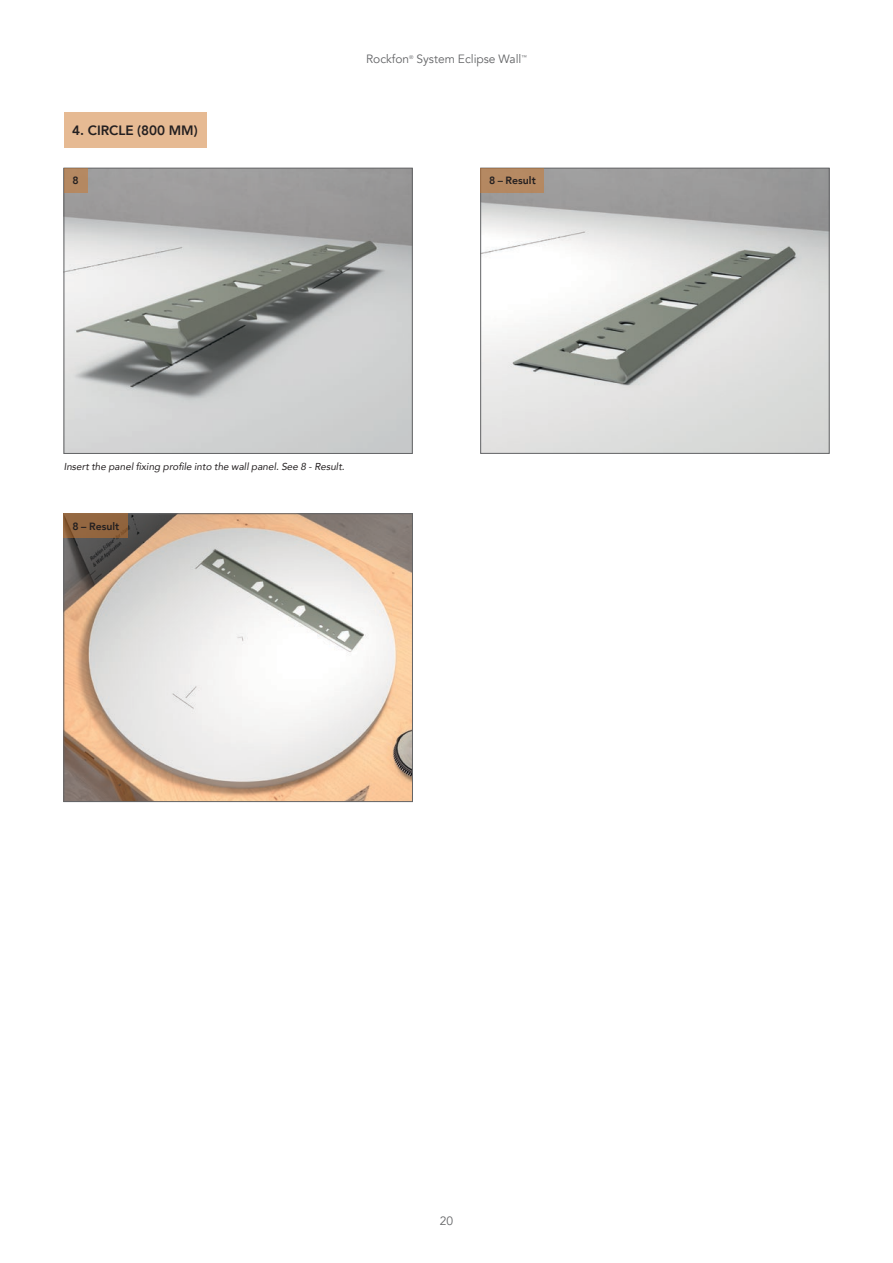
<style>
.page{position:relative;width:893px;height:1263px;background:#fff}
.page>*{position:absolute;margin:0;border:0;box-sizing:border-box;transform-origin:0 0}
.t1{font:800 13.5px "Avenir";color:#231f20}
.t2{font:12px "Avenir";color:#636466}
.t3{font:800 10.5px "Avenir";color:#231f20}
.t4{font:italic 10.05px "Avenir";color:#231f20}
.t5{font:5.4px "Avenir";color:#636466}
</style>
<div class="page">
<img style="left:66px;top:170px;width:344px;height:282px">
<div style="left:64px;top:168px;width:348px;height:286px;border:1px solid #636466"></div>
<img style="left:482px;top:170px;width:345px;height:281px">
<div style="left:480px;top:168px;width:349px;height:285px;border:1px solid #636466"></div>
<img style="left:66px;top:515px;width:345px;height:285px">
<div style="left:64px;top:513px;width:349px;height:289px;border:1px solid #636466"></div>
<div style="left:64px;top:168px;width:23px;height:24px;background:#b58861"></div>
<div style="left:480px;top:168px;width:64px;height:24px;background:#b58962"></div>
<svg style="left:64px;top:514px;width:64px;height:24px;background:#91643d"></svg>
<div style="left:64px;top:113px;width:143px;height:35px;background:#e6ba93"></div>
<h1 class="t1" style="left:72px;top:120px;width:127px">4. CIRCLE (800 MM)</h1>
<p class="t3" style="left:73px;top:172px;width:8px">8</p>
<p class="t2" style="left:366px;top:52px;width:45px">Rockfon</p>
<p class="t5" style="left:409px;top:54px;width:6px">®</p>
<p class="t2" style="left:416px;top:52px;width:106px">System Eclipse Wall</p>
<p class="t5" style="left:521px;top:54px;width:7px">™</p>
<p class="t3" style="left:489px;top:172px;width:48px">8 – Result</p>
<p class="t4" style="left:64px;top:460px;width:282px">Insert the panel fixing profile into the wall panel. See 8 - Result.</p>
<p class="t3" style="left:72px;top:518px;width:49px">8 – Result</p>
<p class="t2" style="left:440px;top:1213px;width:15px">20</p>
</div>
